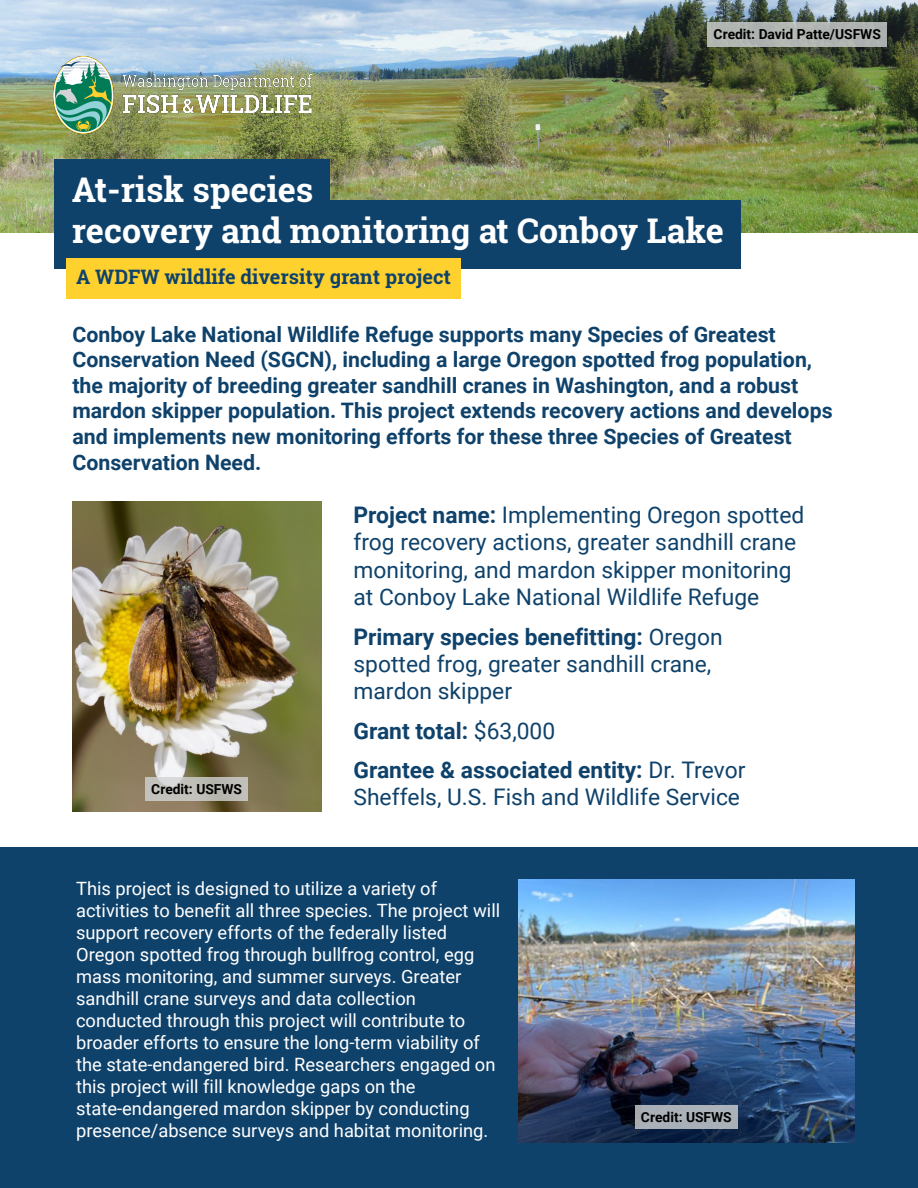
<style>
.page{position:relative;width:918px;height:1188px;background:#fff}
.page>*{position:absolute;margin:0;border:0;box-sizing:border-box;transform-origin:0 0}
.t1{font:700 34.05px/40.8px "Roboto Slab";color:#fff}
.t2{font:22.8px/27.5px "Roboto";color:#0f426b}
.t3{font:700 22.8px "Roboto";color:#0f426b}
.t4{font:700 21.3px/25.7px "Roboto";color:#0f426b}
.t5{font:700 19.95px "Roboto Slab";color:#0f426b}
.t6{font:18.3px/22px "Roboto";color:#fff}
.t7{font:700 13.8px "Roboto";color:#000}
.s1{font-weight:700}
.s2{font-weight:400}
</style>
<div class="page">
<img style="left:0;top:0;width:918px;height:232px">
<div style="left:54px;top:159px;width:276px;height:69px;background:#0f426b"></div>
<div style="left:54px;top:200px;width:687px;height:69px;background:#0f426b"></div>
<div style="left:0;top:847px;width:918px;height:341px;background:#0f426b"></div>
<img style="left:54px;top:57px;width:258px;height:77px">
<img style="left:72px;top:502px;width:249px;height:310px">
<div style="left:66px;top:258px;width:395px;height:40px;background:#ffd12e"></div>
<svg style="left:145px;top:778px;width:103px;height:23px;background:#c0bfb9"></svg>
<img style="left:518px;top:880px;width:336px;height:262px">
<div style="left:635px;top:1105px;width:103px;height:23px;background:#aab1b8"></div>
<div style="left:708px;top:22px;width:179px;height:25px;background:#b1b4b1"></div>
<p class="t7" style="left:714px;top:25px;width:169px">Credit: David Patte/USFWS</p>
<p class="t1" style="left:72px;top:169px;width:653px">At-risk species<br>recovery and monitoring at Conboy Lake</p>
<h1 class="t5" style="left:76px;top:263px;width:376px">A WDFW wildlife diversity grant project</h1>
<p class="t4" style="left:72px;top:320px;width:762px">Conboy Lake National Wildlife Refuge supports many Species of Greatest Conservation Need (SGCN), including a large Oregon spotted frog population, the majority of breeding greater sandhill cranes in Washington, and a robust mardon skipper population. This project extends recovery actions and develops and implements new monitoring efforts for these three Species of Greatest Conservation Need.</p>
<p class="t7" style="left:151px;top:780px;width:92px">Credit: USFWS</p>
<p class="t2" style="left:354px;top:500px;width:452px"><span class="s1">Project name:</span> Implementing Oregon spotted frog recovery actions, greater sandhill crane monitoring, and mardon skipper monitoring at Conboy Lake National Wildlife Refuge</p>
<p class="t2" style="left:354px;top:622px;width:371px"><span class="s1">Primary species benefitting:</span> Oregon spotted frog, greater sandhill crane, mardon skipper</p>
<p class="t3" style="left:354px;top:715px;width:203px">Grant total: <span class="s2">$63,000</span></p>
<p class="t2" style="left:354px;top:755px;width:393px"><span class="s1">Grantee &amp; associated entity:</span> Dr. Trevor<br>Sheffels, U.S. Fish and Wildlife Service</p>
<p class="t6" style="left:76px;top:877px;width:426px">This project is designed to utilize a variety of activities to benefit all three species. The project will support recovery efforts of the federally listed Oregon spotted frog through bullfrog control, egg mass monitoring, and summer surveys. Greater sandhill crane surveys and data collection conducted through this project will contribute to broader efforts to ensure the long-term viability of the state-endangered bird. Researchers engaged on this project will fill knowledge gaps on the state-endangered mardon skipper by conducting presence/absence surveys and habitat monitoring.</p>
<p class="t7" style="left:641px;top:1107px;width:92px">Credit: USFWS</p>
</div>
